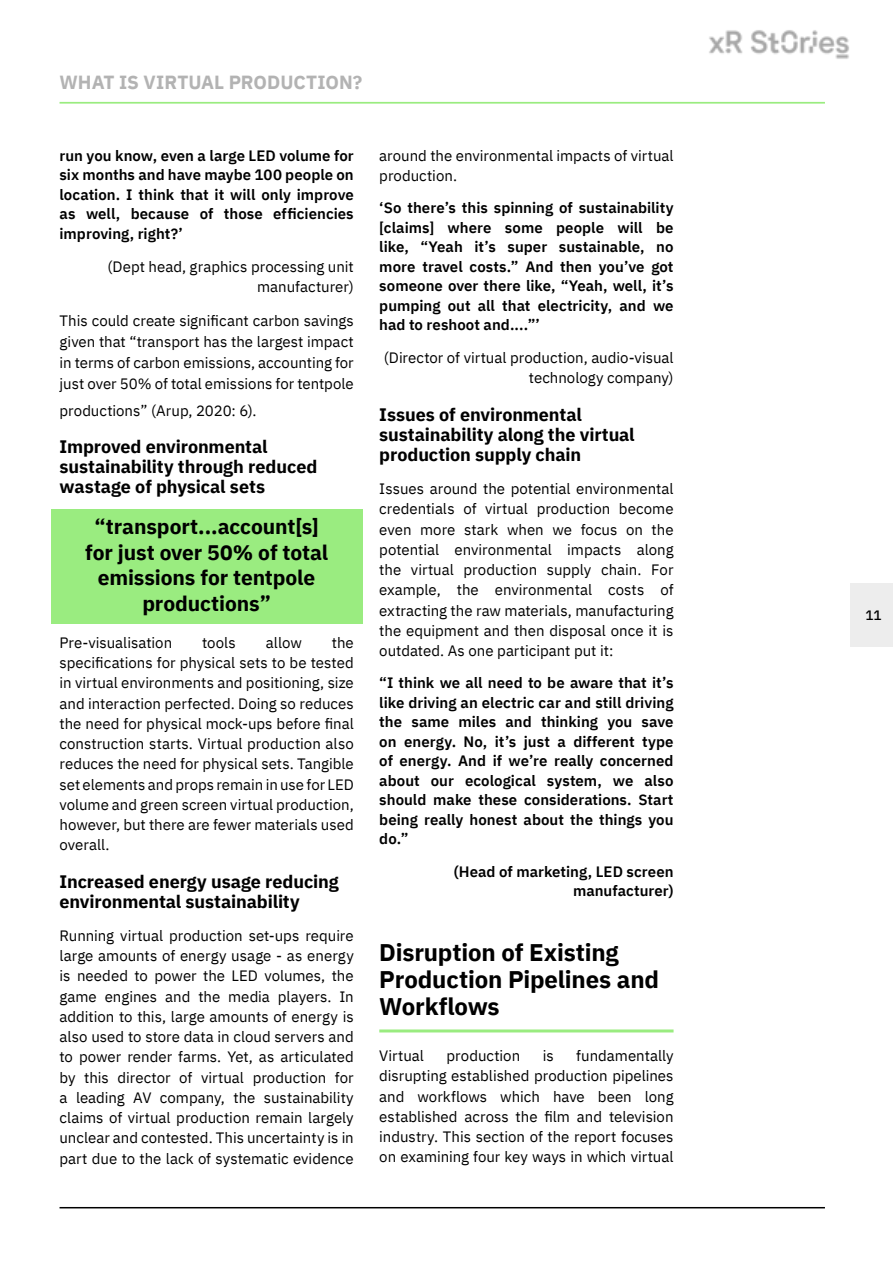
<style>
.page{position:relative;width:893px;height:1263px;background:#fff}
.page>*{position:absolute;margin:0;border:0;box-sizing:border-box;transform-origin:0 0}
.t1{font:700 24px/27px "IBM Plex Sans";letter-spacing:-.005em;color:#000}
.t2{font:700 21px/25.5px "IBM Plex Sans";letter-spacing:-.005em;color:#000;text-align:center}
.t3{font:700 18.9px "IBM Plex Sans";color:#b3b3b3}
.t4{font:700 18px/20.2px "IBM Plex Sans";letter-spacing:-.005em;color:#000}
.t5{font:15px/20.2px "IBM Plex Sans";color:#000;text-align:justify}
.t6{font:600 15px/19.5px "IBM Plex Sans";color:#000;text-align:justify}
.t7{font:500 13.5px "IBM Plex Sans";color:#000}
</style>
<div class="page">
<img style="left:709px;top:30px;width:140px;height:29px">
<hr style="left:379px;top:1029px;width:295px;height:3px;background:#9aec80">
<div style="left:51px;top:509px;width:311px;height:115px;background:#9aec80"></div>
<hr style="left:60px;top:102px;width:765px;height:2px;background:#9aec80">
<div style="left:850px;top:583px;width:43px;height:64px;background:#ededed"></div>
<hr style="left:60px;top:1207px;width:765px;height:1px;background:#000">
<p class="t3" style="left:60px;top:67px;width:304px">WHAT IS VIRTUAL PRODUCTION?</p>
<p class="t6" style="left:60px;top:144px;width:296px">run you know, even a large LED volume for six months and have maybe 100 people on location. I think that it will only improve as well, because of those efficiencies improving, right?’</p>
<p class="t5" style="left:108px;top:255px;width:248px;text-align:right">(Dept head, graphics processing unit manufacturer)</p>
<p class="t5" style="left:60px;top:308px;width:296px;line-height:21px">This could create significant carbon savings given that “transport has the largest impact in terms of carbon emissions, accounting for just over 50% of total emissions for tentpole</p>
<p class="t5" style="left:60px;top:399px;width:199px">productions” (Arup, 2020: 6).</p>
<p class="t4" style="left:60px;top:435px;width:259px">Improved environmental sustainability through reduced wastage of physical sets</p>
<h2 class="t2" style="left:85px;top:512px;width:244px">“transport...account[s] for just over 50% of total emissions for tentpole productions”</h2>
<p class="t5" style="left:60px;top:631px;width:296px;text-indent:272px">the specifications for physical sets to be tested in virtual environments and positioning, size and interaction perfected. Doing so reduces the need for physical mock-ups before final construction starts. Virtual production also reduces the need for physical sets. Tangible set elements and props remain in use for LED volume and green screen virtual production, however, but there are fewer materials used overall.</p>
<p class="t4" style="left:60px;top:870px;width:281px">Increased energy usage reducing environmental sustainability</p>
<p class="t5" style="left:60px;top:924px;width:296px">Running virtual production set-ups require large amounts of energy usage - as energy is needed to power the LED volumes, the game engines and the media players. In addition to this, large amounts of energy is also used to store data in cloud servers and to power render farms. Yet, as articulated by this director of virtual production for a leading AV company, the sustainability claims of virtual production remain largely unclear and contested. This uncertainty is in part due to the lack of systematic evidence</p>
<p class="t5" style="left:60px;top:631px;width:114px">Pre-visualisation</p>
<p class="t5" style="left:202px;top:631px;width:35px">tools</p>
<p class="t5" style="left:266px;top:631px;width:37px">allow</p>
<p class="t5" style="left:379px;top:144px;width:296px">around the environmental impacts of virtual production.</p>
<p class="t6" style="left:379px;top:197px;width:296px">‘So there’s this spinning of sustainability [claims] where some people will be like, “Yeah it’s super sustainable, no more travel costs.” And then you’ve got someone over there like, “Yeah, well, it’s pumping out all that electricity, and we had to reshoot and....”’</p>
<p class="t5" style="left:384px;top:346px;width:291px;text-align:right">(Director of virtual production, audio-visual technology company)</p>
<p class="t4" style="left:379px;top:403px;width:257px">Issues of environmental sustainability along the virtual production supply chain</p>
<p class="t5" style="left:379px;top:477px;width:296px">Issues around the potential environmental credentials of virtual production become even more stark when we focus on the potential environmental impacts along the virtual production supply chain. For example, the environmental costs of extracting the raw materials, manufacturing the equipment and then disposal once it is outdated. As one participant put it:</p>
<p class="t6" style="left:379px;top:672px;width:296px">“I think we all need to be aware that it’s like driving an electric car and still driving the same miles and thinking you save on energy. No, it’s just a different type of energy. And if we’re really concerned about our ecological system, we also should make these considerations. Start being really honest about the things you do.”</p>
<p class="t6" style="left:454px;top:860px;width:221px;text-align:right">(Head of marketing, LED screen manufacturer)</p>
<h1 class="t1" style="left:379px;top:937px;width:281px">Disruption of Existing<br>Production Pipelines and<br>Workflows</h1>
<p class="t5" style="left:379px;top:1044px;width:46px">Virtual</p>
<p class="t5" style="left:447px;top:1044px;width:75px">production</p>
<p class="t5" style="left:543px;top:1044px;width:13px">is</p>
<p class="t5" style="left:379px;top:1044px;width:296px;text-indent:197px">fundamentally disrupting established production pipelines and workflows which have been long established across the film and television industry. This section of the report focuses on examining four key ways in which virtual</p>
<p class="t7" style="left:865px;top:605px;width:18px">11</p>
</div>
